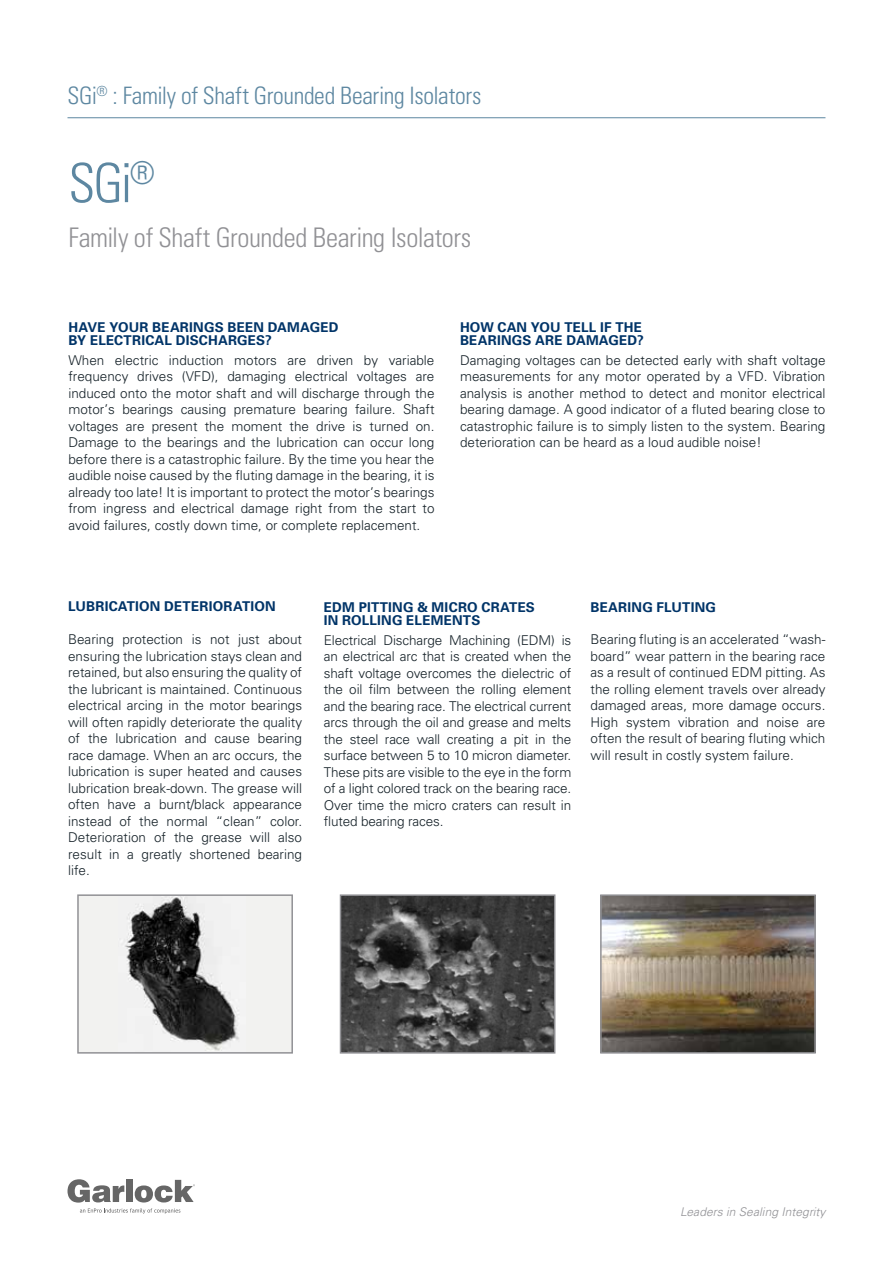
<style>
.page{position:relative;width:893px;height:1263px;background:#fff}
.page>*{position:absolute;margin:0;border:0;box-sizing:border-box;transform-origin:0 0}
.t1{font:300 condensed 54px "Univers";color:#5d87a1}
.t2{font:300 condensed 27px "Univers";letter-spacing:-.015em;color:#919195}
.t3{font:300 condensed 24px "Univers";letter-spacing:-.015em;color:#5d87a1}
.t4{font:300 13.5px/16.5px "Univers";color:#152128;text-align:justify}
.t5{font:700 13.5px/13.5px "Univers";letter-spacing:.015em;color:#003468}
.t6{font:italic 300 12px "Univers";letter-spacing:.01em;color:#919195}
</style>
<div class="page">
<hr style="left:68px;top:117px;width:757px;height:1px;background:#5d87a1">
<svg style="left:80px;top:1208px;width:100px;height:6px"></svg>
<svg style="left:68px;top:1179px;width:56px;height:23px"></svg>
<div style="left:126px;top:1180px;width:6px;height:22px;background:#666"></div>
<svg style="left:135px;top:1180px;width:60px;height:22px"></svg>
<div style="left:78px;top:895px;width:214px;height:158px;background:#f2f2f0"></div>
<img style="left:125px;top:897px;width:114px;height:153px">
<div style="left:77px;top:894px;width:216px;height:159px;border:2px solid #919195"></div>
<img style="left:343px;top:897px;width:209px;height:153px">
<div style="left:340px;top:894px;width:215px;height:159px;border:2px solid #919195"></div>
<img style="left:603px;top:897px;width:210px;height:153px">
<div style="left:600px;top:894px;width:216px;height:159px;border:2px solid #919195"></div>
<h3 class="t3" style="left:68px;top:81px;width:415px">SGi<sup>®</sup> : Family of Shaft Grounded Bearing Isolators</h3>
<h1 class="t1" style="left:68px;top:151px;width:88px">SGi<sup>®</sup></h1>
<h2 class="t2" style="left:68px;top:221px;width:404px">Family of Shaft Grounded Bearing Isolators</h2>
<p class="t5" style="left:68px;top:320px;width:272px">HAVE YOUR BEARINGS BEEN DAMAGED<br>BY ELECTRICAL DISCHARGES?</p>
<p class="t4" style="left:68px;top:351px;width:368px">When electric induction motors are driven by variable frequency drives (VFD), damaging electrical voltages are induced onto the motor shaft and will discharge through the motor’s bearings causing premature bearing failure. Shaft voltages are present the moment the drive is turned on.<br>Damage to the bearings and the lubrication can occur long before there is a catastrophic failure. By the time you hear the audible noise caused by the fluting damage in the bearing, it is already too late! It is important to protect the motor’s bearings from ingress and electrical damage right from the start to avoid failures, costly down time, or complete replacement.</p>
<p class="t5" style="left:460px;top:320px;width:185px">HOW CAN YOU TELL IF THE<br>BEARINGS ARE DAMAGED?</p>
<p class="t4" style="left:460px;top:351px;width:367px">Damaging voltages can be detected early with shaft voltage measurements for any motor operated by a VFD. Vibration analysis is another method to detect and monitor electrical bearing damage. A good indicator of a fluted bearing close to catastrophic failure is to simply listen to the system. Bearing deterioration can be heard as a loud audible noise!</p>
<p class="t5" style="left:68px;top:599px;width:209px">LUBRICATION DETERIORATION</p>
<p class="t4" style="left:68px;top:631px;width:236px">Bearing protection is not just about ensuring the lubrication stays clean and retained, but also ensuring the quality of the lubricant is maintained. Continuous electrical arcing in the motor bearings will often rapidly deteriorate the quality of the lubrication and cause bearing race damage. When an arc occurs, the lubrication is super heated and causes lubrication break-down. The grease will often have a burnt/black appearance instead of the normal “clean” color.<br>Deterioration of the grease will also result in a greatly shortened bearing life.</p>
<p class="t5" style="left:324px;top:599px;width:213px">EDM PITTING &amp; MICRO CRATES<br>IN ROLLING ELEMENTS</p>
<p class="t4" style="left:324px;top:631px;width:249px">Electrical Discharge Machining (EDM) is an electrical arc that is created when the shaft voltage overcomes the dielectric of the oil film between the rolling element and the bearing race. The electrical current arcs through the oil and grease and melts the steel race wall creating a pit in the surface between 5 to 10 micron diameter.<br>These pits are visible to the eye in the form of a light colored track on the bearing race.<br>Over time the micro craters can result in fluted bearing races.</p>
<p class="t5" style="left:590px;top:599px;width:127px">BEARING FLUTING</p>
<p class="t4" style="left:590px;top:631px;width:236px">Bearing fluting is an accelerated “wash&shy;board” wear pattern in the bearing race as a result of continued EDM pitting. As the rolling element travels over already damaged areas, more damage occurs.<br>High system vibration and noise are often the result of bearing fluting which will result in costly system failure.</p>
<p class="t6" style="left:680px;top:1204px;width:147px">Leaders in Sealing Integrity</p>
</div>
